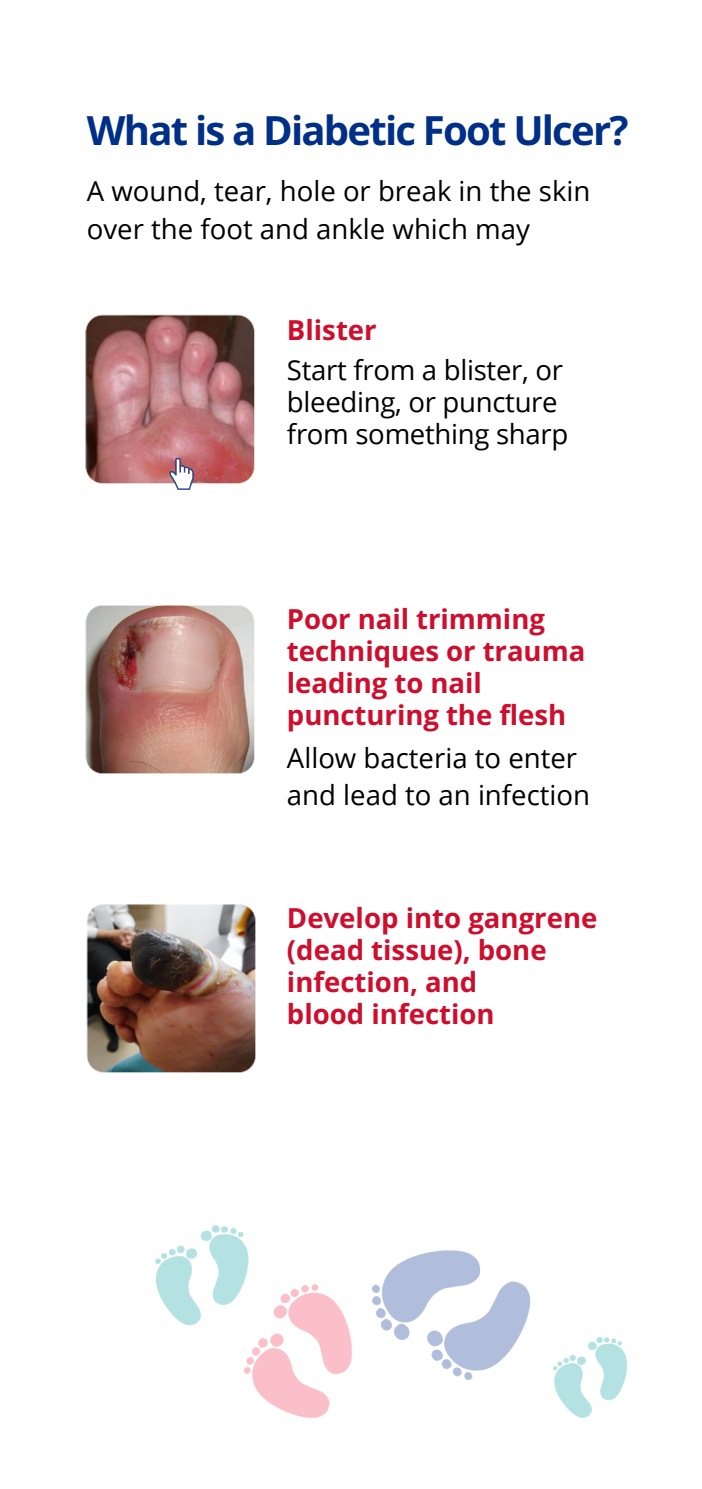
<style>
.page{position:relative;width:702px;height:1489px;background:#fff}
.page>*{position:absolute;margin:0;border:0;box-sizing:border-box;transform-origin:0 0}
.t1{font:700 40px "Open Sans";letter-spacing:-.045em;color:#002f87}
.t2{font:27.5px/37.5px "Open Sans";color:#000}
.t3{font:700 27.5px/32px "Open Sans";color:#ce0e2d}
</style>
<div class="page">
<img style="left:87px;top:904px;width:168px;height:169px">
<img style="left:86px;top:605px;width:168px;height:169px">
<svg style="left:86px;top:315px;width:168px;height:175px;background:#aa7173"></svg>
<img style="left:155px;top:1225px;width:473px;height:193px">
<p class="t1" style="left:87px;top:102px;width:543px">What is a Diabetic Foot Ulcer?</p>
<p class="t2" style="left:87px;top:172px;width:505px">A wound, tear, hole or break in the skin over the foot and ankle which may</p>
<p class="t3" style="left:287px;top:314px;width:91px">Blister</p>
<p class="t2" style="left:287px;top:353px;width:283px;line-height:32px">Start from a blister, or bleeding, or puncture from something sharp</p>
<p class="t3" style="left:287px;top:603px;width:300px">Poor nail trimming techniques or trauma leading to nail puncturing the flesh</p>
<p class="t2" style="left:287px;top:738px;width:304px">Allow bacteria to enter and lead to an infection</p>
<p class="t3" style="left:287px;top:902px;width:312px">Develop into gangrene (dead tissue), bone infection, and</p>
<p class="t3" style="left:287px;top:997px;width:209px">blood infection</p>
</div>
